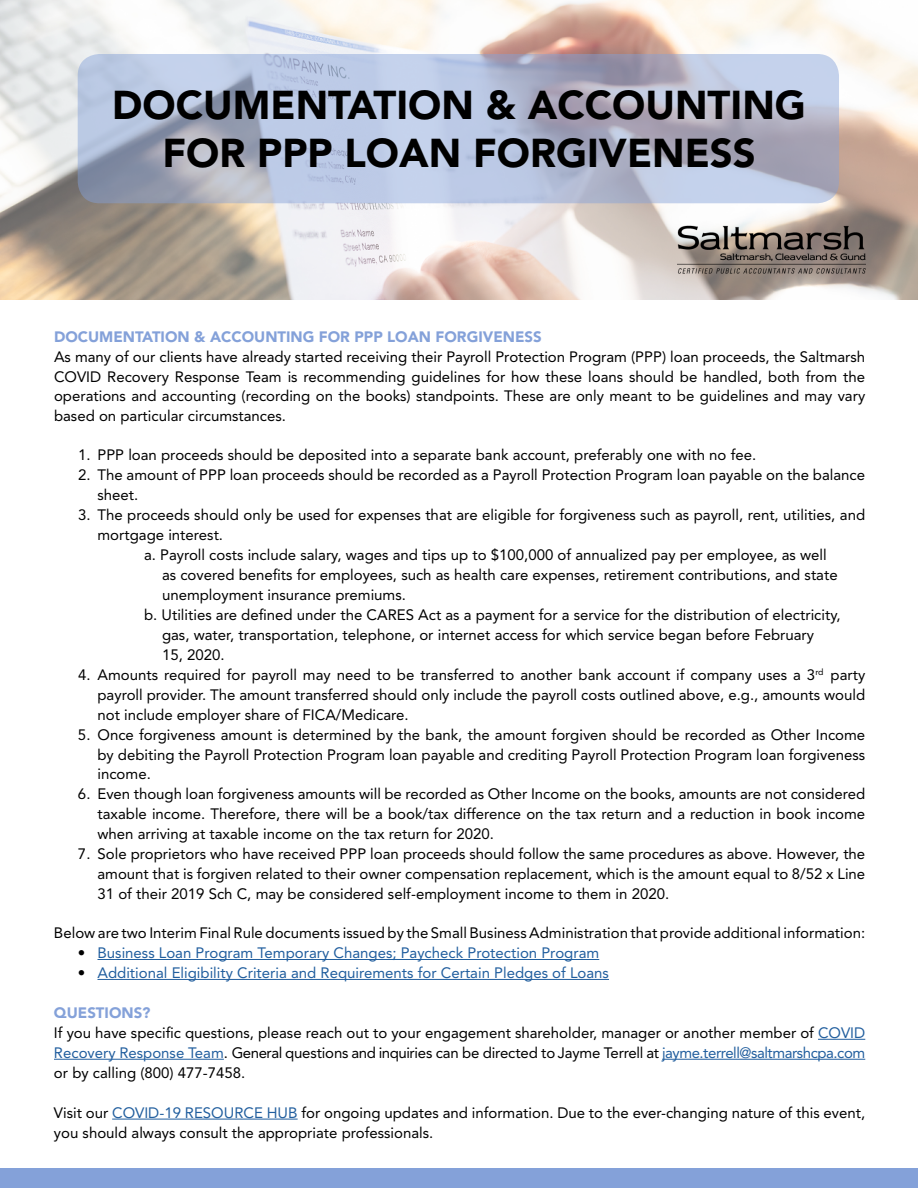
<style>
.page{position:relative;width:918px;height:1188px;background:#fff}
.page>*{position:absolute;margin:0;border:0;box-sizing:border-box;transform-origin:0 0}
.t1{font:900 39.9px/48px "Avenir LT Std";color:#000;text-align:center}
.t2{font:15px/20px "Avenir LT Std";color:#000;text-align:justify}
.t3{font:15px "Avenir LT Std";color:#215e9e}
.t4{font:900 15px "Avenir LT Std";color:#84a1d9}
.s1{color:#000}
.s2{font-weight:900;color:#84a1d9}
.s3{color:#215e9e}
</style>
<div class="page">
<img style="left:0;top:0;width:918px;height:299px">
<hr style="left:98px;top:959px;width:501px;height:1px;background:#215e9e">
<hr style="left:98px;top:979px;width:511px;height:1px;background:#215e9e">
<hr style="left:818px;top:1039px;width:47px;height:1px;background:#215e9e">
<hr style="left:54px;top:1059px;width:170px;height:1px;background:#215e9e">
<hr style="left:662px;top:1059px;width:203px;height:1px;background:#215e9e">
<hr style="left:112px;top:1119px;width:186px;height:1px;background:#215e9e">
<div style="left:0;top:1168px;width:918px;height:20px;background:#84a1d9"></div>
<img style="left:677px;top:225px;width:188px;height:48px">
<svg style="left:78px;top:54px;width:761px;height:149px"></svg>
<h1 class="t1" style="left:112px;top:81px;width:695px">DOCUMENTATION &amp; ACCOUNTING<br>FOR PPP LOAN FORGIVENESS</h1>
<p class="t4" style="left:54px;top:327px;width:489px">DOCUMENTATION &amp; ACCOUNTING FOR PPP LOAN FORGIVENESS</p>
<p class="t2" style="left:54px;top:347px;width:813px">As many of our clients have already started receiving their Payroll Protection Program (PPP) loan proceeds, the Saltmarsh COVID Recovery Response Team is recommending guidelines for how these loans should be handled, both from the operations and accounting (recording on the books) standpoints. These are only meant to be guidelines and may vary based on particular circumstances.</p>
<p class="t2" style="left:78px;top:445px;width:680px">1. PPP loan proceeds should be deposited into a separate bank account, preferably one with no fee.</p>
<p class="t2" style="left:98px;top:465px;width:769px;text-indent:-20px">2. The amount of PPP loan proceeds should be recorded as a Payroll Protection Program loan payable on the balance sheet.</p>
<p class="t2" style="left:78px;top:505px;width:789px">3. The proceeds should only be used for expenses that are eligible for forgiveness such as payroll, rent, utilities, and</p>
<p class="t2" style="left:98px;top:525px;width:127px">mortgage interest.</p>
<p class="t2" style="left:144px;top:545px;width:684px">a. Payroll costs include salary, wages and tips up to $100,000 of annualized pay per employee, as well</p>
<p class="t2" style="left:162px;top:565px;width:677px">as covered benefits for employees, such as health care expenses, retirement contributions, and state</p>
<p class="t2" style="left:162px;top:585px;width:246px">unemployment insurance premiums.</p>
<p class="t2" style="left:144px;top:605px;width:698px">b. Utilities are defined under the CARES Act as a payment for a service for the distribution of electricity,</p>
<p class="t2" style="left:162px;top:625px;width:654px">gas, water, transportation, telephone, or internet access for which service began before February</p>
<p class="t2" style="left:162px;top:645px;width:64px">15, 2020.</p>
<p class="t2" style="left:97px;top:665px;width:769px;text-indent:-19px">4. Amounts required for payroll may need to be transferred to another bank account if company uses a 3<sup>rd</sup> party payroll provider. The amount transferred should only include the payroll costs outlined above, e.g., amounts would not include employer share of FICA/Medicare.</p>
<p class="t2" style="left:97px;top:725px;width:769px;text-indent:-20px">5. Once forgiveness amount is determined by the bank, the amount forgiven should be recorded as Other Income by debiting the Payroll Protection Program loan payable and crediting Payroll Protection Program loan forgiveness income.</p>
<p class="t2" style="left:97px;top:784px;width:769px;text-indent:-20px">6. Even though loan forgiveness amounts will be recorded as Other Income on the books, amounts are not considered taxable income. Therefore, there will be a book/tax difference on the tax return and a reduction in book income when arriving at taxable income on the tax return for 2020.</p>
<p class="t2" style="left:97px;top:844px;width:769px;text-indent:-20px">7. Sole proprietors who have received PPP loan proceeds should follow the same procedures as above. However, the amount that is forgiven related to their owner compensation replacement, which is the amount equal to 8/52 x Line 31 of their 2019 Sch C, may be considered self-employment income to them in 2020.</p>
<p class="t2" style="left:54px;top:923px;width:813px">Below are two Interim Final Rule documents issued by the Small Business Administration that provide additional information:</p>
<p class="t3" style="left:78px;top:944px;width:523px"><span class="s1">•</span> Business Loan Program Temporary Changes; Paycheck Protection Program</p>
<p class="t3" style="left:78px;top:964px;width:533px"><span class="s1">•</span> Additional Eligibility Criteria and Requirements for Certain Pledges of Loans</p>
<p class="t2" style="left:54px;top:1003px;width:813px;text-align:left"><span class="s2">QUESTIONS?<br></span>If you have specific questions, please reach out to your engagement shareholder, manager or another member of <span class="s3">COVID Recovery Response Team</span>. General questions and inquiries can be directed to Jayme Terrell at <span class="s3">jayme.terrell@saltmarshcpa.com </span>or by calling (800) 477-7458.</p>
<p class="t2" style="left:54px;top:1103px;width:813px">Visit our <span class="s3">COVID-19 RESOURCE HUB</span> for ongoing updates and information. Due to the ever-changing nature of this event, you should always consult the appropriate professionals.</p>
</div>
